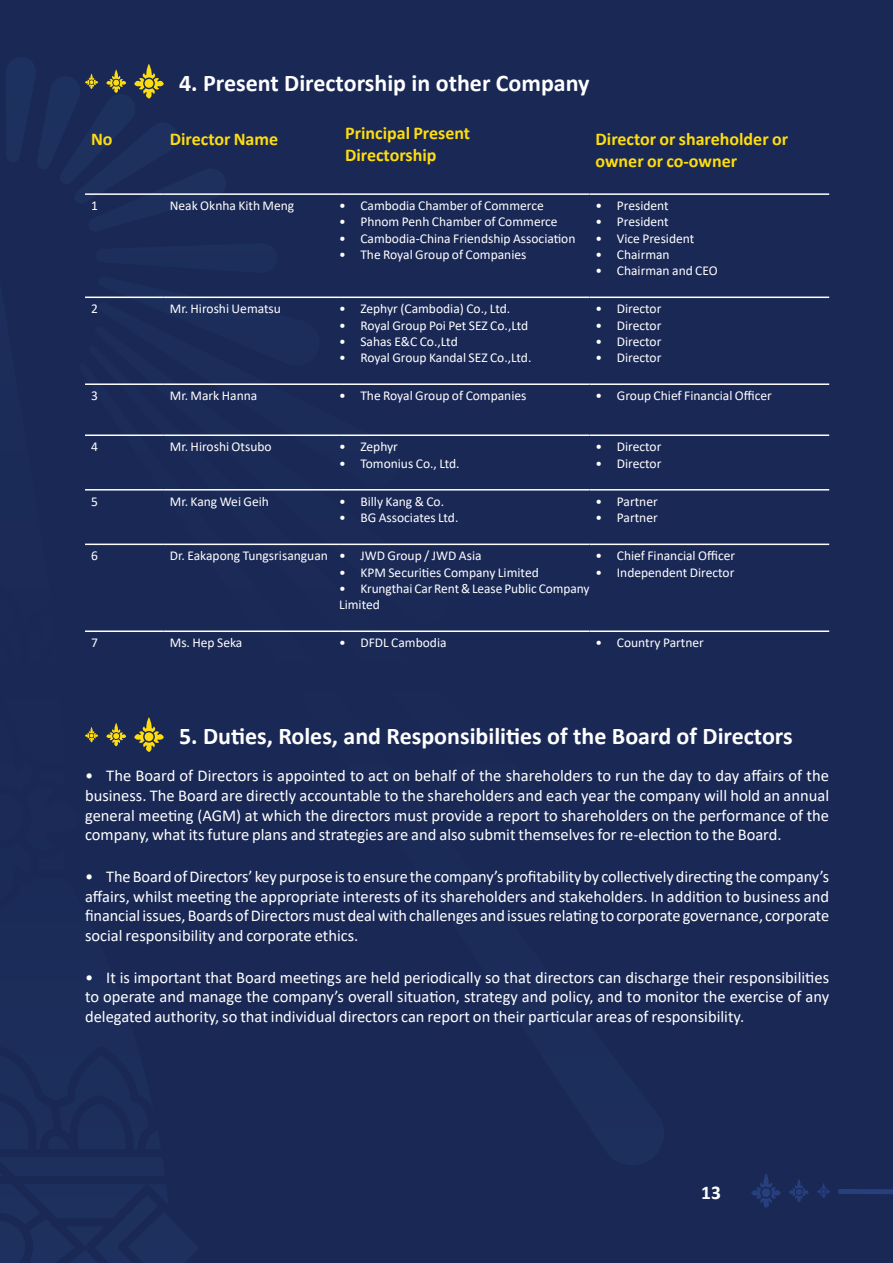
<style>
.page{position:relative;width:893px;height:1263px;background:#1a2855}
.page>*{position:absolute;margin:0;border:0;box-sizing:border-box;transform-origin:0 0}
.t1{font:700 24px "Calibri";color:#fff}
.t2{font:700 19.5px "Calibri";color:#fff}
.t3{font:700 18px/21.6px "Calibri";color:#fedd0e}
.t4{font:16.5px/19.8px "Calibri";color:#fff;text-align:justify}
.t5{font:13.5px/16.2px "Calibri";color:#fff}
</style>
<div class="page">
<svg style="left:751px;top:1173px;width:30px;height:35px"></svg>
<svg style="left:789px;top:1179px;width:20px;height:23px"></svg>
<svg style="left:817px;top:1183px;width:76px;height:15px"></svg>
<svg style="left:94px;top:490px;width:354px;height:56px"></svg>
<svg style="left:96px;top:296px;width:225px;height:3px"></svg>
<svg style="left:6px;top:58px;width:158px;height:41px"></svg>
<svg style="left:134px;top:717px;width:30px;height:35px"></svg>
<svg style="left:106px;top:723px;width:20px;height:23px"></svg>
<svg style="left:85px;top:727px;width:13px;height:15px"></svg>
<hr style="left:85px;top:193px;width:79px;height:2px;background:#fff">
<hr style="left:164px;top:193px;width:175px;height:2px;background:#fff">
<hr style="left:339px;top:193px;width:251px;height:2px;background:#fff">
<hr style="left:590px;top:193px;width:239px;height:2px;background:#fff">
<hr style="left:85px;top:297px;width:79px;height:1px;background:#fff">
<hr style="left:164px;top:297px;width:175px;height:1px;background:#fff">
<hr style="left:339px;top:297px;width:251px;height:1px;background:#fff">
<hr style="left:590px;top:297px;width:239px;height:1px;background:#fff">
<hr style="left:85px;top:383px;width:79px;height:2px;background:#fff">
<hr style="left:164px;top:383px;width:175px;height:2px;background:#fff">
<hr style="left:339px;top:383px;width:251px;height:2px;background:#fff">
<hr style="left:590px;top:383px;width:239px;height:2px;background:#fff">
<hr style="left:85px;top:434px;width:79px;height:2px;background:#fff">
<hr style="left:164px;top:434px;width:175px;height:2px;background:#fff">
<hr style="left:339px;top:434px;width:251px;height:2px;background:#fff">
<hr style="left:590px;top:434px;width:239px;height:2px;background:#fff">
<hr style="left:85px;top:489px;width:79px;height:1px;background:#fff">
<hr style="left:164px;top:489px;width:175px;height:1px;background:#fff">
<hr style="left:339px;top:489px;width:251px;height:1px;background:#fff">
<hr style="left:590px;top:489px;width:239px;height:1px;background:#fff">
<hr style="left:85px;top:544px;width:79px;height:1px;background:#fff">
<hr style="left:164px;top:544px;width:175px;height:1px;background:#fff">
<hr style="left:339px;top:544px;width:251px;height:1px;background:#fff">
<hr style="left:590px;top:544px;width:239px;height:1px;background:#fff">
<hr style="left:85px;top:630px;width:79px;height:2px;background:#fff">
<hr style="left:164px;top:630px;width:175px;height:2px;background:#fff">
<hr style="left:339px;top:630px;width:251px;height:2px;background:#fff">
<hr style="left:590px;top:630px;width:239px;height:2px;background:#fff">
<h1 class="t1" style="left:179px;top:66px;width:412px">4. Present Directorship in other Company</h1>
<p class="t3" style="left:91px;top:128px;width:23px">No</p>
<p class="t3" style="left:170px;top:128px;width:110px">Director Name</p>
<p class="t3" style="left:345px;top:122px;width:127px">Principal Present<br>Directorship</p>
<p class="t3" style="left:596px;top:128px;width:194px">Director or shareholder or owner or co-owner</p>
<p class="t5" style="left:91px;top:197px;width:8px">1</p>
<p class="t5" style="left:170px;top:197px;width:126px">Neak Oknha Kith Meng</p>
<p class="t5" style="left:339px;top:197px;width:206px">• Cambodia Chamber of Commerce</p>
<p class="t5" style="left:339px;top:214px;width:220px">• Phnom Penh Chamber of Commerce</p>
<p class="t5" style="left:339px;top:230px;width:238px">• Cambodia-China Friendship Association</p>
<p class="t5" style="left:339px;top:246px;width:189px">• The Royal Group of Companies</p>
<p class="t5" style="left:596px;top:197px;width:75px">• President</p>
<p class="t5" style="left:596px;top:214px;width:75px">• President</p>
<p class="t5" style="left:596px;top:230px;width:100px">• Vice President</p>
<p class="t5" style="left:596px;top:246px;width:76px">• Chairman</p>
<p class="t5" style="left:596px;top:262px;width:124px">• Chairman and CEO</p>
<p class="t5" style="left:91px;top:300px;width:8px">2</p>
<p class="t5" style="left:170px;top:300px;width:113px">Mr. Hiroshi Uematsu</p>
<p class="t5" style="left:339px;top:300px;width:173px">• Zephyr (Cambodia) Co., Ltd.</p>
<p class="t5" style="left:339px;top:317px;width:191px">• Royal Group Poi Pet SEZ Co.,Ltd</p>
<p class="t5" style="left:339px;top:333px;width:120px">• Sahas E&amp;C Co.,Ltd</p>
<p class="t5" style="left:339px;top:349px;width:194px">• Royal Group Kandal SEZ Co.,Ltd.</p>
<p class="t5" style="left:596px;top:300px;width:67px">• Director</p>
<p class="t5" style="left:596px;top:317px;width:67px">• Director</p>
<p class="t5" style="left:596px;top:333px;width:67px">• Director</p>
<p class="t5" style="left:596px;top:349px;width:67px">• Director</p>
<p class="t5" style="left:91px;top:387px;width:8px">3</p>
<p class="t5" style="left:170px;top:387px;width:89px">Mr. Mark Hanna</p>
<p class="t5" style="left:339px;top:387px;width:189px">• The Royal Group of Companies</p>
<p class="t5" style="left:596px;top:387px;width:178px">• Group Chief Financial Officer</p>
<p class="t5" style="left:91px;top:438px;width:8px">4</p>
<p class="t5" style="left:170px;top:438px;width:103px">Mr. Hiroshi Otsubo</p>
<p class="t5" style="left:339px;top:438px;width:60px">• Zephyr</p>
<p class="t5" style="left:339px;top:455px;width:122px">• Tomonius Co., Ltd.</p>
<p class="t5" style="left:91px;top:493px;width:8px">5</p>
<p class="t5" style="left:170px;top:493px;width:101px">Mr. Kang Wei Geih</p>
<p class="t5" style="left:339px;top:493px;width:106px">• Billy Kang &amp; Co.</p>
<p class="t5" style="left:339px;top:509px;width:121px">• BG Associates Ltd.</p>
<p class="t5" style="left:596px;top:438px;width:67px">• Director</p>
<p class="t5" style="left:596px;top:455px;width:67px">• Director</p>
<p class="t5" style="left:596px;top:493px;width:64px">• Partner</p>
<p class="t5" style="left:596px;top:509px;width:64px">• Partner</p>
<p class="t5" style="left:91px;top:547px;width:8px">6</p>
<p class="t5" style="left:170px;top:547px;width:313px">Dr. Eakapong Tungsrisanguan • JWD Group / JWD Asia</p>
<p class="t5" style="left:339px;top:564px;width:201px">• KPM Securities Company Limited</p>
<p class="t5" style="left:339px;top:580px;width:252px">• Krungthai Car Rent &amp; Lease Public Company<br>Limited</p>
<p class="t5" style="left:596px;top:547px;width:141px">• Chief Financial Officer</p>
<p class="t5" style="left:596px;top:564px;width:140px">• Independent Director</p>
<p class="t5" style="left:91px;top:634px;width:8px">7</p>
<p class="t5" style="left:170px;top:634px;width:74px">Ms. Hep Seka</p>
<p class="t5" style="left:339px;top:634px;width:109px">• DFDL Cambodia</p>
<p class="t5" style="left:596px;top:634px;width:110px">• Country Partner</p>
<h1 class="t1" style="left:179px;top:719px;width:615px">5. Duties, Roles, and Responsibilities of the Board of Directors</h1>
<p class="t4" style="left:85px;top:765px;width:746px">• The Board of Directors is appointed to act on behalf of the shareholders to run the day to day affairs of the business. The Board are directly accountable to the shareholders and each year the company will hold an annual general meeting (AGM) at which the directors must provide a report to shareholders on the performance of the company, what its future plans and strategies are and also submit themselves for re-election to the Board.</p>
<p class="t4" style="left:85px;top:866px;width:746px">• The Board of Directors’ key purpose is to ensure the company’s profitability by collectively directing the company’s affairs, whilst meeting the appropriate interests of its shareholders and stakeholders. In addition to business and financial issues, Boards of Directors must deal with challenges and issues relating to corporate governance, corporate social responsibility and corporate ethics.</p>
<p class="t4" style="left:85px;top:967px;width:746px">• It is important that Board meetings are held periodically so that directors can discharge their responsibilities to operate and manage the company’s overall situation, strategy and policy, and to monitor the exercise of any delegated authority, so that individual directors can report on their particular areas of responsibility.</p>
<p class="t2" style="left:701px;top:1179px;width:21px">13</p>
</div>
